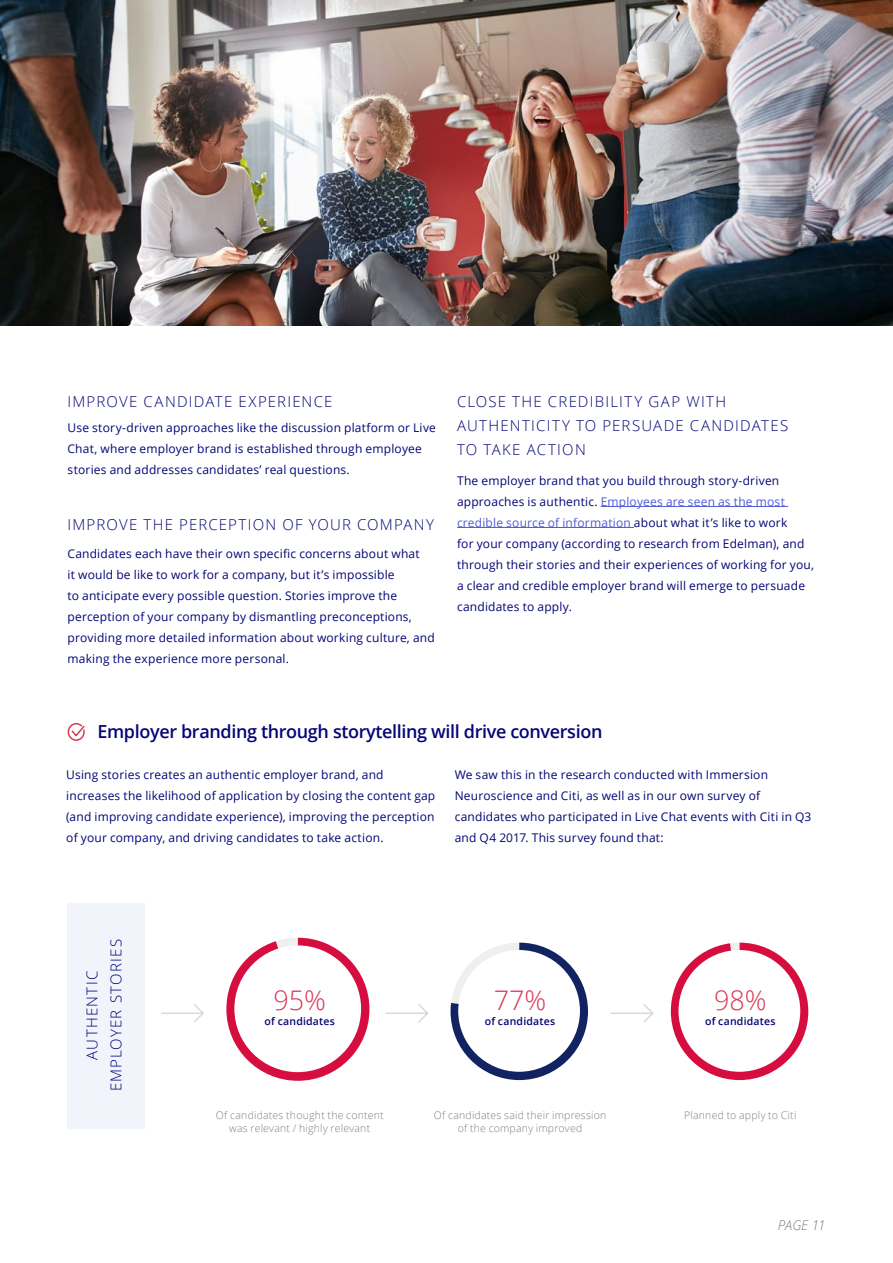
<style>
.page{position:relative;width:893px;height:1263px;background:#fff}
.page>*{position:absolute;margin:0;border:0;box-sizing:border-box;transform-origin:0 0}
.t1{font:300 27px "Open Sans";color:#dc3954}
.t2{font:600 18px "Open Sans";letter-spacing:-.02em;color:#040576}
.t3{font:300 15px/24px "Open Sans";letter-spacing:.08em;color:#040576}
.t4{font:italic 300 13.5px "Open Sans";letter-spacing:-.01em;color:#7e7e7e}
.t5{font:12px/21px "Open Sans";letter-spacing:.015em;color:#040576}
.t6{font:300 10.5px/12.8px "Open Sans";letter-spacing:.02em;color:#7e7e7e;text-align:center}
.t7{font:600 10.5px "Open Sans";letter-spacing:.02em;color:#040576}
.s1{color:#4f5cd6}
</style>
<div class="page">
<hr style="left:601px;top:506px;width:187px;height:1px;background:#4f5cd6">
<hr style="left:457px;top:527px;width:177px;height:1px;background:#4f5cd6">
<svg style="left:67px;top:723px;width:18px;height:18px"></svg>
<svg style="left:226px;top:938px;width:143px;height:143px"></svg>
<div style="left:234px;top:945px;width:127px;height:127px;background:#fff;border-radius:50%"></div>
<svg style="left:451px;top:942px;width:137px;height:138px"></svg>
<div style="left:458px;top:950px;width:122px;height:122px;background:#fff;border-radius:50%"></div>
<svg style="left:671px;top:942px;width:137px;height:138px"></svg>
<div style="left:678px;top:950px;width:122px;height:122px;background:#fff;border-radius:50%"></div>
<div style="left:67px;top:903px;width:77px;height:226px;background:#f1f4fa"></div>
<img style="left:0;top:0;width:893px;height:326px">
<svg style="left:161px;top:1004px;width:43px;height:19px"></svg>
<svg style="left:385px;top:1004px;width:44px;height:19px"></svg>
<svg style="left:610px;top:1004px;width:44px;height:19px"></svg>
<p class="t3" style="left:68px;top:389px;width:266px">IMPROVE CANDIDATE EXPERIENCE</p>
<p class="t5" style="left:68px;top:417px;width:370px">Use story-driven approaches like the discussion platform or Live<br>Chat, where employer brand is established through employee stories and addresses candidates’ real questions.</p>
<p class="t3" style="left:68px;top:512px;width:368px">IMPROVE THE PERCEPTION OF YOUR COMPANY</p>
<p class="t5" style="left:68px;top:543px;width:369px">Candidates each have their own specific concerns about what<br>it would be like to work for a company, but it’s impossible<br>to anticipate every possible question. Stories improve the perception of your company by dismantling preconceptions, providing more detailed information about working culture, and making the experience more personal.</p>
<p class="t3" style="left:457px;top:389px;width:333px">CLOSE THE CREDIBILITY GAP WITH<br>AUTHENTICITY TO PERSUADE CANDIDATES<br>TO TAKE ACTION</p>
<p class="t5" style="left:457px;top:469px;width:359px">The employer brand that you build through story-driven approaches is authentic. <span class="s1">Employees are seen as the most credible source of information</span> about what it’s like to work<br>for your company (according to research from Edelman), and through their stories and their experiences of working for you, a clear and credible employer brand will emerge to persuade candidates to apply.</p>
<h2 class="t2" style="left:97px;top:719px;width:507px">Employer branding through storytelling will drive conversion</h2>
<p class="t5" style="left:66px;top:763px;width:370px">Using stories creates an authentic employer brand, and increases the likelihood of application by closing the content gap (and improving candidate experience), improving the perception of your company, and driving candidates to take action.</p>
<p class="t5" style="left:455px;top:763px;width:358px">We saw this in the research conducted with Immersion Neuroscience and Citi, as well as in our own survey of candidates who participated in Live Chat events with Citi in Q3 and Q4 2017. This survey found that:</p>
<p class="t3" style="left:80px;top:1091px;width:153px;text-align:center;rotate:-90deg">AUTHENTIC<br>EMPLOYER STORIES</p>
<h1 class="t1" style="left:273px;top:981px;width:54px">95%</h1>
<p class="t7" style="left:265px;top:1013px;width:72px">of candidates</p>
<p class="t6" style="left:216px;top:1108px;width:169px">Of candidates thought the content was relevant / highly relevant</p>
<h1 class="t1" style="left:494px;top:981px;width:54px">77%</h1>
<p class="t7" style="left:485px;top:1013px;width:72px">of candidates</p>
<p class="t6" style="left:434px;top:1108px;width:174px">Of candidates said their impression of the company improved</p>
<h1 class="t1" style="left:714px;top:981px;width:54px">98%</h1>
<p class="t7" style="left:705px;top:1013px;width:72px">of candidates</p>
<p class="t6" style="left:684px;top:1108px;width:114px">Planned to apply to Citi</p>
<p class="t4" style="left:778px;top:1216px;width:49px">PAGE 11</p>
</div>
